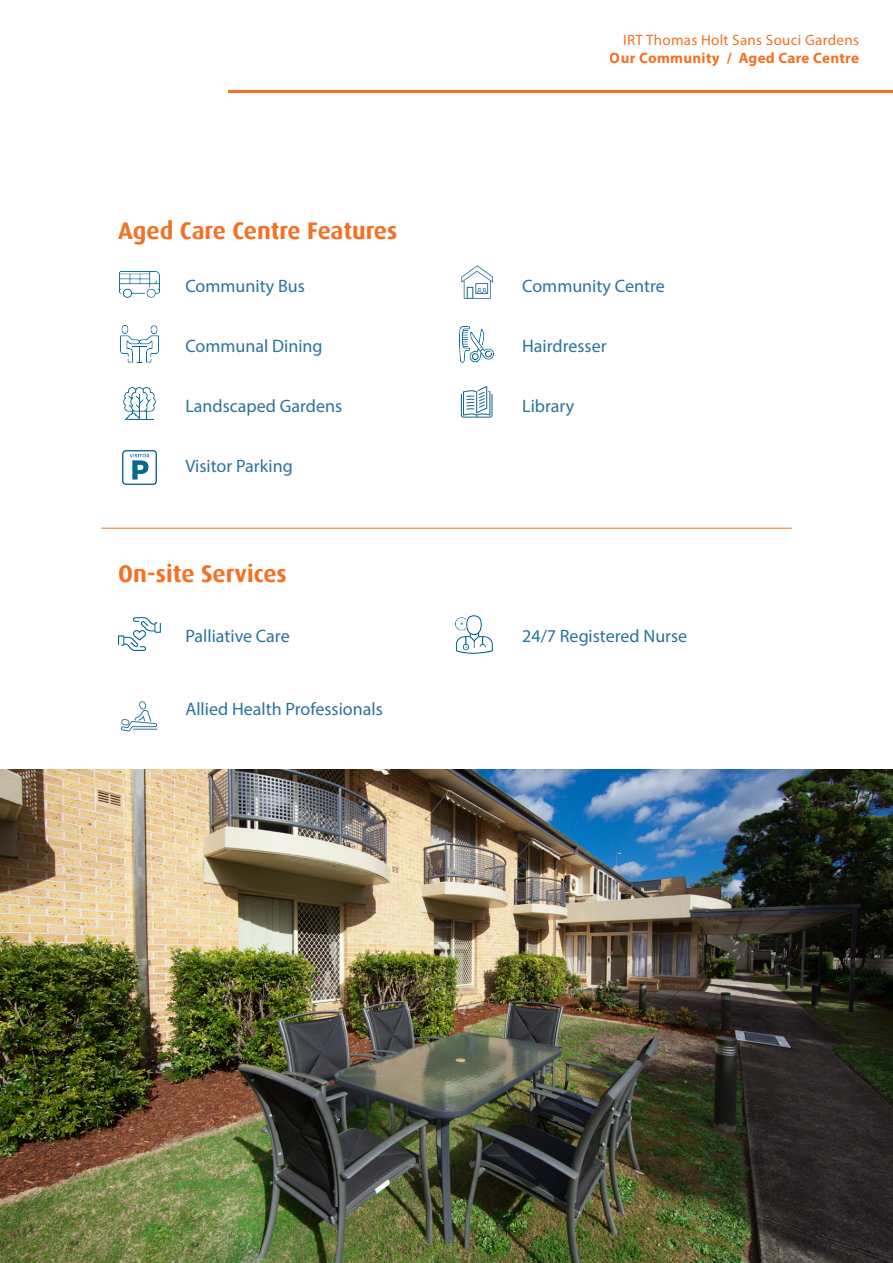
<style>
.page{position:relative;width:893px;height:1263px;background:#fff}
.page>*{position:absolute;margin:0;border:0;box-sizing:border-box;transform-origin:0 0}
.t1{font:700 24px "Dax";color:#f37124}
.t2{font:18px "Myriad Pro";color:#2b739b}
.t3{font:15px "Myriad Pro";letter-spacing:.02em;color:#f37124}
.t4{font:700 15px "Myriad Pro";letter-spacing:.02em;color:#f37124}
</style>
<div class="page">
<img style="left:122px;top:451px;width:35px;height:34px">
<svg style="left:461px;top:386px;width:31px;height:32px"></svg>
<img style="left:120px;top:326px;width:39px;height:36px">
<img style="left:120px;top:271px;width:39px;height:27px">
<svg style="left:461px;top:265px;width:32px;height:34px"></svg>
<img style="left:0;top:769px;width:893px;height:494px">
<img style="left:124px;top:387px;width:31px;height:33px">
<img style="left:459px;top:326px;width:34px;height:36px">
<img style="left:118px;top:617px;width:43px;height:34px">
<hr style="left:101px;top:528px;width:691px;height:1px;background:#f37124">
<img style="left:455px;top:615px;width:38px;height:38px">
<svg style="left:121px;top:701px;width:36px;height:30px"></svg>
<hr style="left:228px;top:91px;width:665px;height:2px;background:#f37124">
<h1 class="t1" style="left:118px;top:217px;width:281px">Aged Care Centre Features</h1>
<p class="t2" style="left:185px;top:275px;width:121px">Community Bus</p>
<p class="t2" style="left:185px;top:335px;width:139px">Communal Dining</p>
<p class="t2" style="left:185px;top:395px;width:158px">Landscaped Gardens</p>
<p class="t2" style="left:185px;top:455px;width:109px">Visitor Parking</p>
<h1 class="t1" style="left:118px;top:560px;width:170px">On-site Services</h1>
<p class="t2" style="left:185px;top:625px;width:106px">Palliative Care</p>
<p class="t2" style="left:185px;top:698px;width:199px">Allied Health Professionals</p>
<p class="t3" style="left:623px;top:31px;width:237px">IRT Thomas Holt Sans Souci Gardens</p>
<p class="t4" style="left:610px;top:48px;width:251px">Our Community / Aged Care Centre</p>
<p class="t2" style="left:522px;top:275px;width:144px">Community Centre</p>
<p class="t2" style="left:522px;top:335px;width:86px">Hairdresser</p>
<p class="t2" style="left:522px;top:395px;width:54px">Library</p>
<p class="t2" style="left:522px;top:625px;width:167px">24/7 Registered Nurse</p>
</div>
